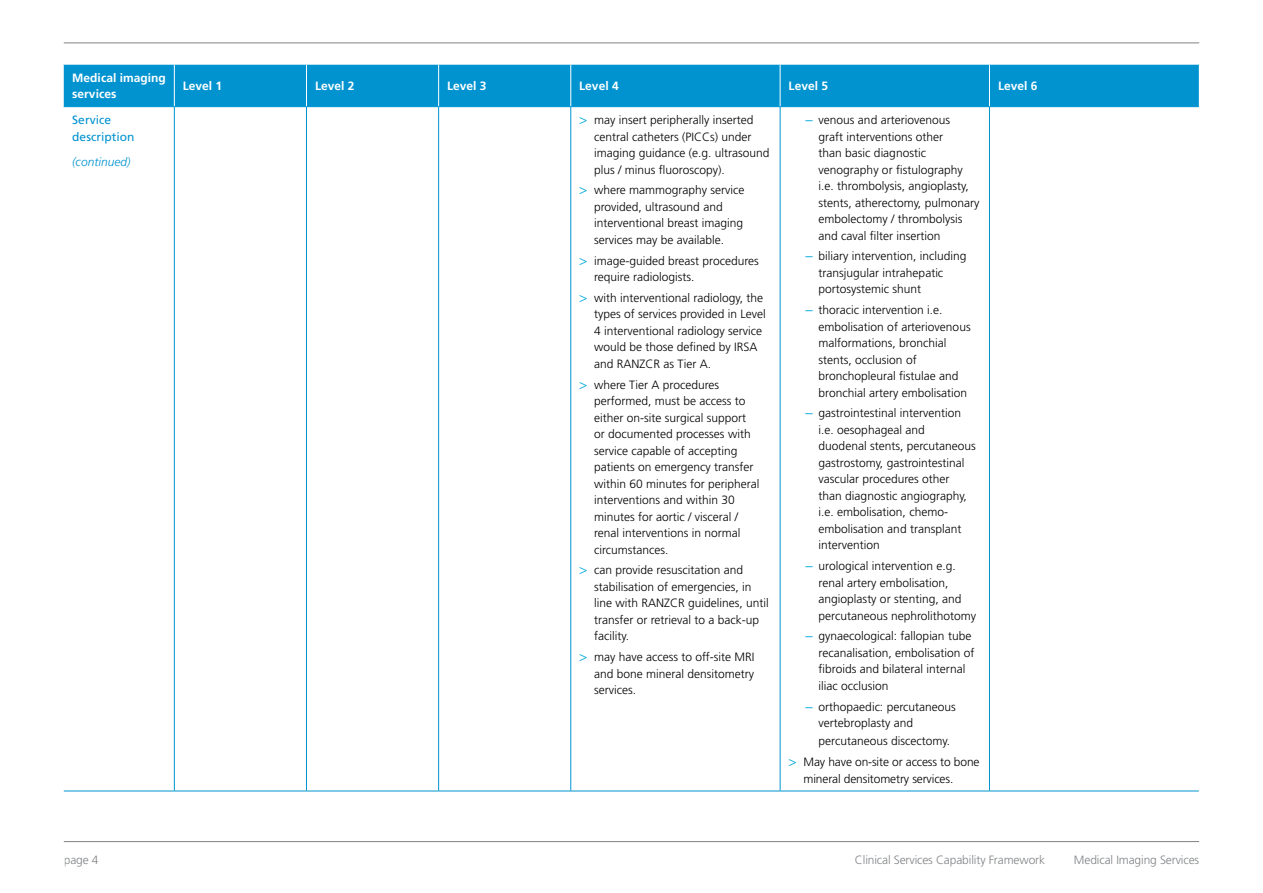
<style>
.page{position:relative;width:1263px;height:893px;background:#fff}
.page>*{position:absolute;margin:0;border:0;box-sizing:border-box;transform-origin:0 0}
.t1{font:300 12px/16.5px "Frutiger";color:#000}
.t2{font:300 12px "Frutiger";letter-spacing:-.01em;color:#808285}
.t3{font:700 12px/16.5px "Frutiger";color:#fff}
.t4{font:12px/16.5px "Frutiger";color:#0093d0}
.t5{font:italic 300 12px "Frutiger";color:#0093d0}
.s1{font-size:13.5px;color:#03a9db}
.s2{font-family:"Proxima Nova";font-weight:400;font-size:13.5px;color:#03a9db}
</style>
<div class="page">
<hr style="left:64px;top:841px;width:1135px;height:1px;background:#808285">
<hr style="left:64px;top:43px;width:1135px;height:1px;background:#808285">
<div style="left:64px;top:65px;width:1135px;height:41px;background:#0093d0"></div>
<hr style="left:174px;top:65px;width:1px;height:41px;background:#fff">
<hr style="left:306px;top:65px;width:1px;height:41px;background:#fff">
<hr style="left:438px;top:65px;width:1px;height:41px;background:#fff">
<hr style="left:570px;top:65px;width:1px;height:41px;background:#fff">
<hr style="left:780px;top:65px;width:1px;height:41px;background:#fff">
<hr style="left:64px;top:106px;width:110px;height:1px;background:#0093d0">
<hr style="left:174px;top:106px;width:132px;height:1px;background:#0093d0">
<hr style="left:174px;top:107px;width:1px;height:684px;background:#0093d0">
<hr style="left:306px;top:106px;width:133px;height:1px;background:#0093d0">
<hr style="left:306px;top:107px;width:1px;height:684px;background:#0093d0">
<hr style="left:439px;top:106px;width:132px;height:1px;background:#0093d0">
<hr style="left:438px;top:107px;width:1px;height:684px;background:#0093d0">
<hr style="left:571px;top:106px;width:209px;height:1px;background:#0093d0">
<hr style="left:570px;top:107px;width:1px;height:684px;background:#0093d0">
<hr style="left:780px;top:106px;width:209px;height:1px;background:#0093d0">
<hr style="left:780px;top:107px;width:1px;height:684px;background:#0093d0">
<hr style="left:64px;top:791px;width:110px;height:1px;background:#0093d0">
<hr style="left:174px;top:791px;width:132px;height:1px;background:#0093d0">
<hr style="left:306px;top:791px;width:133px;height:1px;background:#0093d0">
<hr style="left:439px;top:791px;width:132px;height:1px;background:#0093d0">
<hr style="left:571px;top:791px;width:209px;height:1px;background:#0093d0">
<hr style="left:780px;top:791px;width:209px;height:1px;background:#0093d0">
<hr style="left:989px;top:65px;width:1px;height:41px;background:#fff">
<hr style="left:989px;top:106px;width:210px;height:1px;background:#0093d0">
<hr style="left:989px;top:107px;width:1px;height:684px;background:#0093d0">
<hr style="left:989px;top:791px;width:210px;height:1px;background:#0093d0">
<p class="t3" style="left:72px;top:69px;width:95px">Medical imaging services</p>
<p class="t3" style="left:183px;top:78px;width:41px">Level 1</p>
<p class="t3" style="left:315px;top:78px;width:41px">Level 2</p>
<p class="t3" style="left:447px;top:78px;width:41px">Level 3</p>
<p class="t3" style="left:579px;top:78px;width:41px">Level 4</p>
<p class="t3" style="left:789px;top:78px;width:41px">Level 5</p>
<p class="t3" style="left:998px;top:78px;width:41px">Level 6</p>
<p class="t4" style="left:72px;top:112px;width:64px">Service description</p>
<p class="t5" style="left:72px;top:155px;width:60px">(continued)</p>
<p class="t1" style="left:594px;top:112px;width:177px;text-indent:-15px"><span class="s1">&gt;</span> may insert peripherally inserted central catheters (PICCs) under imaging guidance (e.g. ultrasound plus / minus fluoroscopy).</p>
<p class="t1" style="left:594px;top:182px;width:152px;text-indent:-15px"><span class="s1">&gt;</span> where mammography service provided, ultrasound and interventional breast imaging services may be available.</p>
<p class="t1" style="left:594px;top:252px;width:166px;text-indent:-15px"><span class="s1">&gt;</span> image-guided breast procedures require radiologists.</p>
<p class="t1" style="left:594px;top:290px;width:173px;text-indent:-15px"><span class="s1">&gt;</span> with interventional radiology, the types of services provided in Level<br>4 interventional radiology service would be those defined by IRSA and RANZCR as Tier A.</p>
<p class="t1" style="left:594px;top:376px;width:167px;text-indent:-15px"><span class="s1">&gt;</span> where Tier A procedures performed, must be access to either on-site surgical support or documented processes with service capable of accepting patients on emergency transfer within 60 minutes for peripheral interventions and within 30 minutes for aortic / visceral / renal interventions in normal circumstances.</p>
<p class="t1" style="left:594px;top:562px;width:176px;text-indent:-15px"><span class="s1">&gt;</span> can provide resuscitation and stabilisation of emergencies, in line with RANZCR guidelines, until transfer or retrieval to a back-up facility.</p>
<p class="t1" style="left:594px;top:649px;width:162px;text-align:justify;text-indent:-15px"><span class="s1">&gt;</span> may have access to off-site MRI and bone mineral densitometry services.</p>
<p class="t1" style="left:819px;top:112px;width:162px;text-indent:-14px"><span class="s2">–</span> venous and arteriovenous<br>graft interventions other<br>than basic diagnostic venography or fistulography i.e. thrombolysis, angioplasty, stents, atherectomy, pulmonary embolectomy / thrombolysis and caval filter insertion</p>
<p class="t1" style="left:819px;top:248px;width:150px;text-indent:-14px"><span class="s2">–</span> biliary intervention, including transjugular intrahepatic portosystemic shunt</p>
<p class="t1" style="left:819px;top:302px;width:154px;text-indent:-14px"><span class="s2">–</span> thoracic intervention i.e. embolisation of arteriovenous malformations, bronchial stents, occlusion of bronchopleural fistulae and bronchial artery embolisation</p>
<p class="t1" style="left:819px;top:405px;width:159px;text-indent:-14px"><span class="s2">–</span> gastrointestinal intervention i.e. oesophageal and<br>duodenal stents, percutaneous gastrostomy, gastrointestinal vascular procedures other than diagnostic angiography, i.e. embolisation, chemo&shy;embolisation and transplant intervention</p>
<p class="t1" style="left:819px;top:558px;width:159px;text-indent:-14px"><span class="s2">–</span> urological intervention e.g. renal artery embolisation, angioplasty or stenting, and percutaneous nephrolithotomy</p>
<p class="t1" style="left:819px;top:628px;width:157px;text-indent:-14px"><span class="s2">–</span> gynaecological: fallopian tube recanalisation, embolisation of fibroids and bilateral internal iliac occlusion</p>
<p class="t1" style="left:819px;top:698px;width:139px;text-indent:-14px"><span class="s2">–</span> orthopaedic: percutaneous vertebroplasty and</p>
<p class="t1" style="left:789px;top:731px;width:192px;line-height:20.7px;text-align:center">percutaneous discectomy.<br><span class="s1">&gt;</span> May have on-site or access to bone</p>
<p class="t1" style="left:803px;top:770px;width:151px">mineral densitometry services.</p>
<p class="t2" style="left:64px;top:853px;width:36px">page 4</p>
<p class="t2" style="left:855px;top:853px;width:192px">Clinical Services Capability Framework</p>
<p class="t2" style="left:1074px;top:853px;width:127px">Medical Imaging Services</p>
</div>
